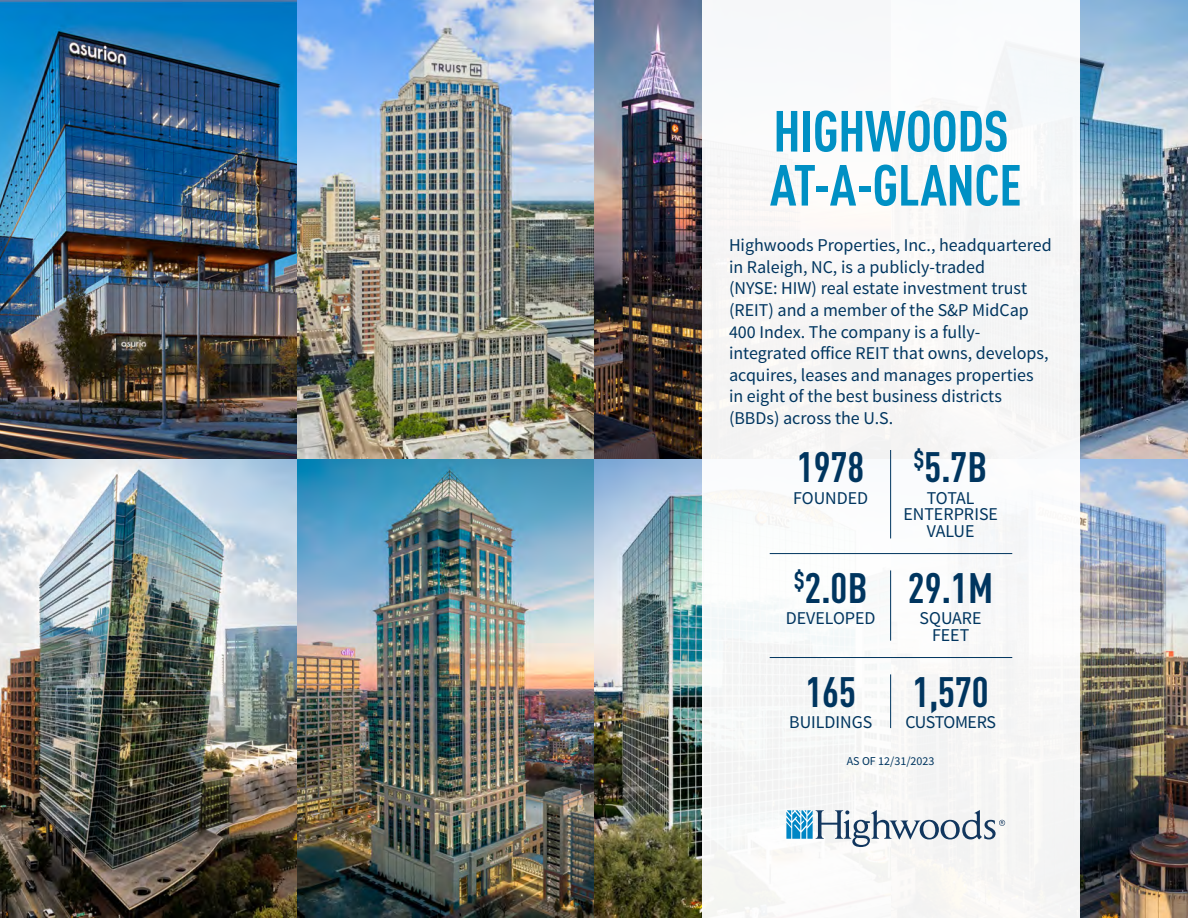
<style>
.page{position:relative;width:1188px;height:918px;background:#fff}
.page>*{position:absolute;margin:0;border:0;box-sizing:border-box;transform-origin:0 0}
.t1{font:700 condensed 57px "DIN Pro";letter-spacing:-.01em;color:#0090c4}
.t2{font:700 condensed 42px "DIN Pro";color:#00355f}
.t3{font:18px/21.6px "Source Sans Pro";color:#00355f;text-align:center}
.t4{font:18px "Source Sans Pro";letter-spacing:-.03em;color:#00355f}
.t5{font:12px "Source Sans Pro";color:#00355f}
</style>
<div class="page">
<img style="left:0;top:0;width:1188px;height:918px">
<div style="left:702px;top:0;width:378px;height:918px;background:#f8f8f8"></div>
<svg style="left:786px;top:810px;width:219px;height:37px"></svg>
<hr style="left:770px;top:553px;width:242px;height:1px;background:#00355f">
<hr style="left:770px;top:657px;width:242px;height:1px;background:#00355f">
<hr style="left:890px;top:450px;width:1px;height:88px;background:#00355f">
<hr style="left:890px;top:570px;width:1px;height:71px;background:#00355f">
<hr style="left:890px;top:674px;width:1px;height:54px;background:#00355f">
<p class="t1" style="left:773px;top:89px;width:237px">HIGHWOODS</p>
<p class="t1" style="left:770px;top:144px;width:253px">AT-A-GLANCE</p>
<p class="t3" style="left:729px;top:235px;width:324px;text-align:left">Highwoods Properties, Inc., headquartered in Raleigh, NC, is a publicly-traded<br>(NYSE: HIW) real estate investment trust (REIT) and a member of the S&amp;P MidCap 400 Index. The company is a fully&shy;integrated office REIT that owns, develops, acquires, leases and manages properties in eight of the best business districts (BBDs) across the U.S.</p>
<p class="t2" style="left:797px;top:436px;width:69px">1978</p>
<p class="t3" style="left:793px;top:487px;width:76px">FOUNDED</p>
<p class="t2" style="left:794px;top:557px;width:75px"><sup>$</sup>2.0B</p>
<p class="t3" style="left:786px;top:608px;width:91px">DEVELOPED</p>
<p class="t2" style="left:805px;top:661px;width:52px">165</p>
<p class="t3" style="left:789px;top:712px;width:85px">BUILDINGS</p>
<p class="t2" style="left:914px;top:436px;width:75px"><sup>$</sup>5.7B</p>
<p class="t3" style="left:903px;top:490px;width:96px;line-height:16.5px">TOTAL<br>ENTERPRISE<br>VALUE</p>
<p class="t2" style="left:908px;top:557px;width:87px">29.1M</p>
<p class="t3" style="left:920px;top:610px;width:64px;line-height:16.5px">SQUARE<br>FEET</p>
<p class="t2" style="left:912px;top:661px;width:78px">1,570</p>
<p class="t4" style="left:905px;top:711px;width:92px">CUSTOMERS</p>
<p class="t5" style="left:847px;top:753px;width:89px">AS OF 12/31/2023</p>
</div>
